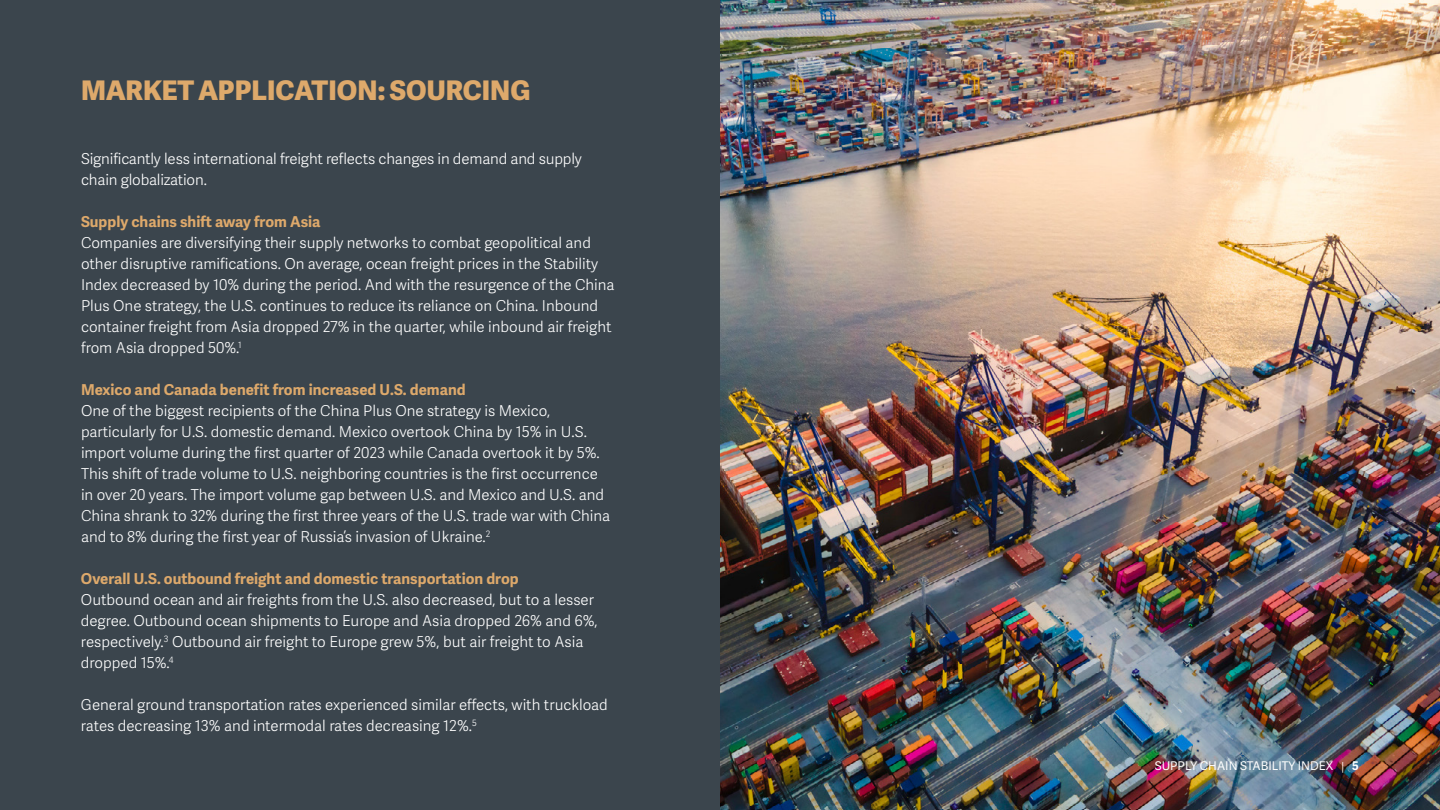
<style>
.page{position:relative;width:1440px;height:810px;background:#fff}
.page>*{position:absolute;margin:0;border:0;box-sizing:border-box;transform-origin:0 0}
.t1{font:800 27px "Adelle Sans";color:#dea96b}
.t2{font:300 15px/21px "Adelle Sans";color:#fff}
.t3{font:700 15px "Adelle Sans";color:#dea96b}
.t4{font:12px "Adelle Sans";color:#fff}
.s1{font-weight:300}
.s2{font-weight:700}
</style>
<div class="page">
<img style="left:720px;top:0;width:720px;height:810px">
<div style="left:0;top:0;width:720px;height:810px;background:#3b454d"></div>
<h1 class="t1" style="left:81px;top:70px;width:451px">MARKET APPLICATION: SOURCING</h1>
<p class="t2" style="left:81px;top:148px;width:502px">Significantly less international freight reflects changes in demand and supply chain globalization.</p>
<p class="t3" style="left:81px;top:213px;width:241px">Supply chains shift away from Asia</p>
<p class="t2" style="left:81px;top:232px;width:535px">Companies are diversifying their supply networks to combat geopolitical and other disruptive ramifications. On average, ocean freight prices in the Stability Index decreased by 10% during the period. And with the resurgence of the China Plus One strategy, the U.S. continues to reduce its reliance on China. Inbound container freight from Asia dropped 27% in the quarter, while inbound air freight from Asia dropped 50%.<sup>1</sup></p>
<p class="t3" style="left:81px;top:381px;width:386px">Mexico and Canada benefit from increased U.S. demand</p>
<p class="t2" style="left:81px;top:400px;width:531px">One of the biggest recipients of the China Plus One strategy is Mexico, particularly for U.S. domestic demand. Mexico overtook China by 15% in U.S. import volume during the first quarter of 2023 while Canada overtook it by 5%.<br>This shift of trade volume to U.S. neighboring countries is the first occurrence in over 20 years. The import volume gap between U.S. and Mexico and U.S. and China shrank to 32% during the first three years of the U.S. trade war with China and to 8% during the first year of Russia’s invasion of Ukraine.<sup>2</sup></p>
<p class="t3" style="left:81px;top:570px;width:439px">Overall U.S. outbound freight and domestic transportation drop</p>
<p class="t2" style="left:81px;top:589px;width:518px">Outbound ocean and air freights from the U.S. also decreased, but to a lesser degree. Outbound ocean shipments to Europe and Asia dropped 26% and 6%, respectively.<sup>3</sup> Outbound air freight to Europe grew 5%, but air freight to Asia dropped 15%.<sup>4</sup></p>
<p class="t2" style="left:81px;top:694px;width:528px">General ground transportation rates experienced similar effects, with truckload rates decreasing 13% and intermodal rates decreasing 12%.<sup>5</sup></p>
<p class="t4" style="left:1155px;top:757px;width:206px">SUPPLY CHAIN STABILITY INDEX <span class="s1">|</span> <span class="s2">5</span></p>
</div>
